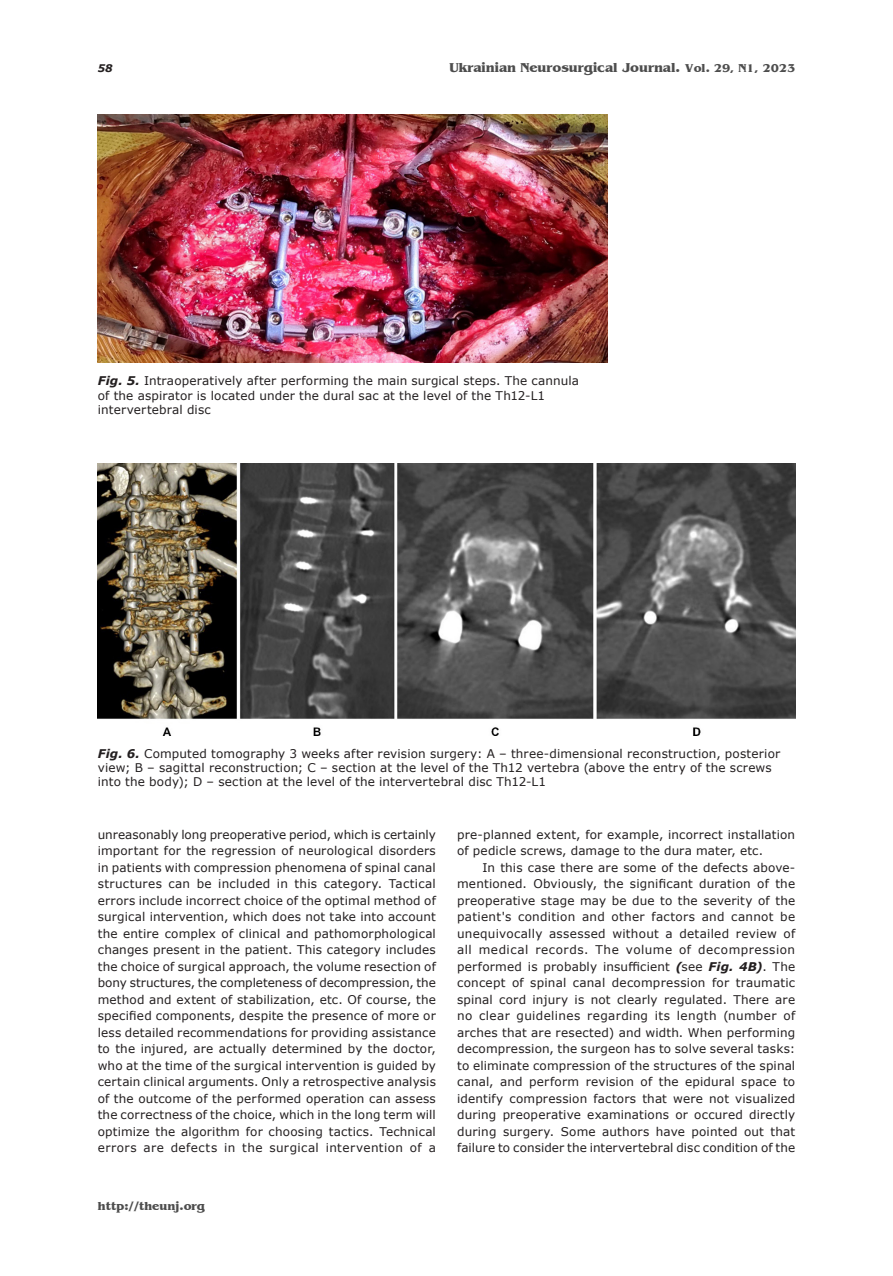
<style>
.page{position:relative;width:893px;height:1276px;background:#fff}
.page>*{position:absolute;margin:0;border:0;box-sizing:border-box;transform-origin:0 0}
.t1{font:700 13.5px "Benguiat";color:#4d4d4d}
._092_Body{font:12px/16.5px "Verdana";letter-spacing:.015em;color:#231f20;text-align:justify}
._112_Ris_pidpys{font:12px/14.4px "Verdana";letter-spacing:.015em;color:#231f20}
.t2{font:700 12px "Benguiat";color:#4d4d4d}
.t3{font:italic 700 10.5px "Verdana";color:#231f20}
.s1{font-size:12px}
.s2{font-weight:700;font-style:italic}
</style>
<div class="page">
<img style="left:98px;top:115px;width:510px;height:247px">
<img style="left:98px;top:463px;width:697px;height:272px">
<p class="t3" style="left:98px;top:61px;width:16px">58</p>
<p class="t1" style="left:450px;top:60px;width:347px">Ukrainian Neurosurgical Journal. <span class="s1">Vol. 29, N1, 2023</span></p>
<p class="_112_Ris_pidpys" style="left:98px;top:374px;width:483px"><span class="s2">Fig. 5.</span> Intraoperatively after performing the main surgical steps. The cannula of the aspirator is located under the dural sac at the level of the Th12-L1 intervertebral disc</p>
<p class="_112_Ris_pidpys" style="left:98px;top:746px;width:684px"><span class="s2">Fig. 6.</span> Computed tomography 3 weeks after revision surgery: A – three-dimensional reconstruction, posterior view; B – sagittal reconstruction; С – section at the level of the Th12 vertebra (above the entry of the screws into the body); D – section at the level of the intervertebral disc Th12-L1</p>
<p class="_092_Body" style="left:98px;top:826px;width:340px">unreasonably long preoperative period, which is certainly important for the regression of neurological disorders in patients with compression phenomena of spinal canal structures can be included in this category. Tactical errors include incorrect choice of the optimal method of surgical intervention, which does not take into account the entire complex of clinical and pathomorphological changes present in the patient. This category includes the choice of surgical approach, the volume resection of bony structures, the completeness of decompression, the method and extent of stabilization, etc. Of course, the specified components, despite the presence of more or less detailed recommendations for providing assistance to the injured, are actually determined by the doctor, who at the time of the surgical intervention is guided by certain clinical arguments. Only a retrospective analysis of the outcome of the performed operation can assess the correctness of the choice, which in the long term will optimize the algorithm for choosing tactics. Technical errors are defects in the surgical intervention of a</p>
<p class="t2" style="left:98px;top:1199px;width:109px">http://theunj.org</p>
<p class="_092_Body" style="left:457px;top:826px;width:340px">pre-planned extent, for example, incorrect installation of pedicle screws, damage to the dura mater, etc.</p>
<p class="_092_Body" style="left:457px;top:859px;width:340px;text-indent:26px">In this case there are some of the defects above&shy;mentioned. Obviously, the significant duration of the preoperative stage may be due to the severity of the patient's condition and other factors and cannot be unequivocally assessed without a detailed review of all medical records. The volume of decompression performed is probably insufficient <span class="s2">(</span>see <span class="s2">Fig. 4B)</span>. The concept of spinal canal decompression for traumatic spinal cord injury is not clearly regulated. There are no clear guidelines regarding its length (number of arches that are resected) and width. When performing decompression, the surgeon has to solve several tasks: to eliminate compression of the structures of the spinal canal, and perform revision of the epidural space to identify compression factors that were not visualized during preoperative examinations or occured directly during surgery. Some authors have pointed out that failure to consider the intervertebral disc condition of the</p>
</div>
